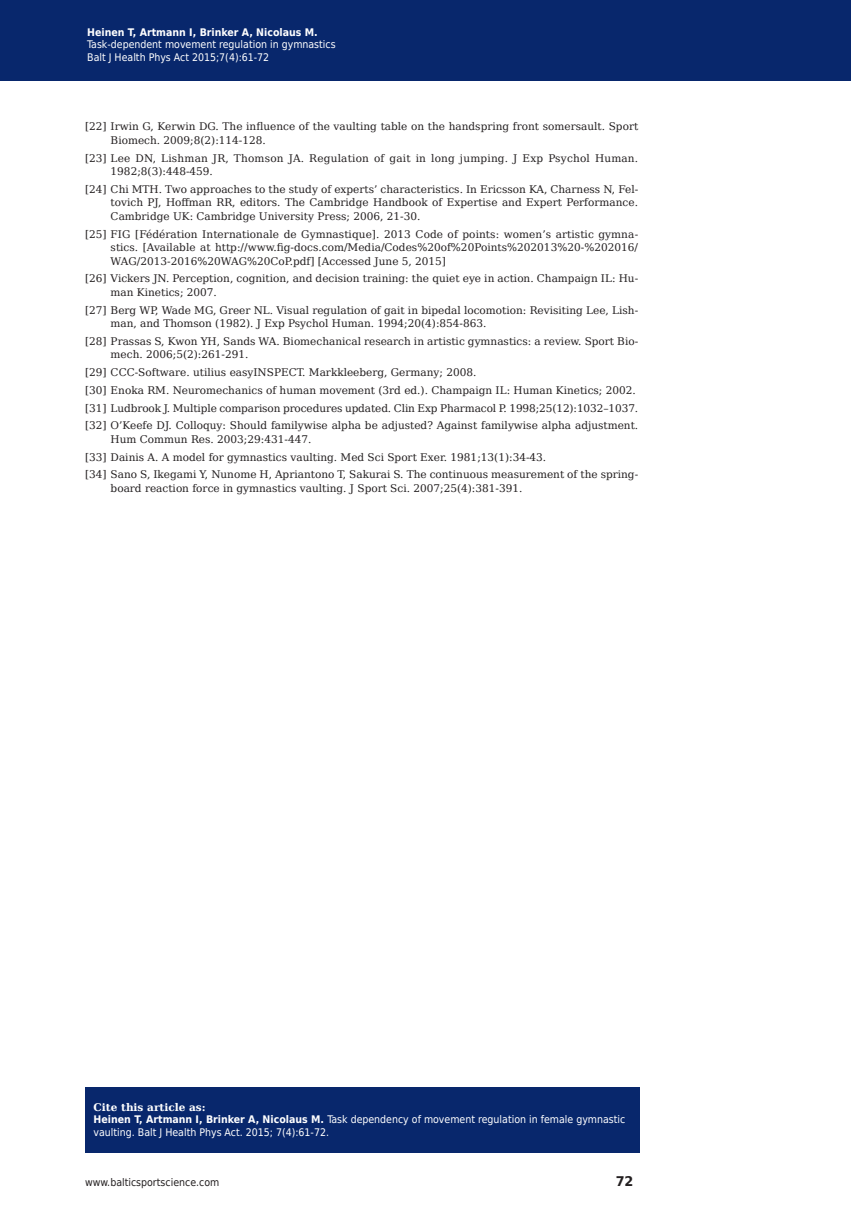
<style>
.page{position:relative;width:851px;height:1212px;background:#fff}
.page>*{position:absolute;margin:0;border:0;box-sizing:border-box;transform-origin:0 0}
.t1{font:700 13.35px "DejaVu Sans";color:#231f20;scale:.96 1}
.t2{font:10.5px/13.5px "DejaVu Serif";color:#231f20}
.t3{font:10.5px/12.6px "DejaVu Sans Condensed";color:#fff}
.t4{font:10.5px/13.5px "DejaVu Serif";letter-spacing:.02em;color:#231f20}
.t5{font:700 10.5px "DejaVu Sans Condensed";color:#fff}
.t6{font:10.5px "DejaVu Sans Condensed";color:#231f20}
.s1{font-family:"DejaVu Serif";font-weight:700}
.s2{font-weight:700}
</style>
<div class="page">
<div style="left:0;top:0;width:850px;height:80px;background:#08276c"></div>
<div style="left:85px;top:1086px;width:554px;height:66px;background:#08276c"></div>
<p class="t5" style="left:87px;top:23px;width:232px">Heinen T, Artmann I, Brinker A, Nicolaus M.</p>
<p class="t3" style="left:87px;top:38px;width:250px">Task-dependent movement regulation in gymnastics<br>Balt J Health Phys Act 2015;7(4):61-72</p>
<p class="t2" style="left:111px;top:120px;width:529px;text-indent:-26px">[22] Irwin G, Kerwin DG. The influence of the vaulting table on the handspring front somersault. Sport<br>Biomech. 2009;8(2):114-128.</p>
<p class="t4" style="left:111px;top:151px;width:529px;text-indent:-26px">[23] Lee DN, Lishman JR, Thomson JA. Regulation of gait in long jumping. J Exp Psychol Human.<br>1982;8(3):448-459.</p>
<p class="t2" style="left:111px;top:182px;width:529px;text-align:justify;text-indent:-26px">[24] Chi MTH. Two approaches to the study of experts’ characteristics. In Ericsson KA, Charness N, Fel&shy;tovich PJ, Hoffman RR, editors. The Cambridge Handbook of Expertise and Expert Performance.<br>Cambridge UK: Cambridge University Press; 2006, 21-30.</p>
<p class="t2" style="left:111px;top:227px;width:529px;text-align:justify;text-indent:-26px">[25] FIG [Fédération Internationale de Gymnastique]. 2013 Code of points: women’s artistic gymna&shy;stics. [Available at http://www.fig-docs.com/Media/Codes%20of%20Points%202013%20-%202016/ WAG/2013-2016%20WAG%20CoP.pdf] [Accessed June 5, 2015]</p>
<p class="t2" style="left:111px;top:272px;width:529px;text-indent:-26px">[26] Vickers JN. Perception, cognition, and decision training: the quiet eye in action. Champaign IL: Hu&shy;man Kinetics; 2007.</p>
<p class="t2" style="left:111px;top:303px;width:529px;text-indent:-26px">[27] Berg WP, Wade MG, Greer NL. Visual regulation of gait in bipedal locomotion: Revisiting Lee, Lish&shy;man, and Thomson (1982). J Exp Psychol Human. 1994;20(4):854-863.</p>
<p class="t2" style="left:111px;top:334px;width:529px;text-indent:-26px">[28] Prassas S, Kwon YH, Sands WA. Biomechanical research in artistic gymnastics: a review. Sport Bio&shy;mech. 2006;5(2):261-291.</p>
<p class="t2" style="left:85px;top:365px;width:393px">[29] CCC-Software. utilius easyINSPECT. Markkleeberg, Germany; 2008.</p>
<p class="t2" style="left:85px;top:383px;width:552px">[30] Enoka RM. Neuromechanics of human movement (3rd ed.). Champaign IL: Human Kinetics; 2002.</p>
<p class="t2" style="left:85px;top:401px;width:554px">[31] Ludbrook J. Multiple comparison procedures updated. Clin Exp Pharmacol P. 1998;25(12):1032–1037.</p>
<p class="t2" style="left:111px;top:419px;width:529px;text-indent:-26px">[32] O’Keefe DJ. Colloquy: Should familywise alpha be adjusted? Against familywise alpha adjustment.<br>Hum Commun Res. 2003;29:431-447.</p>
<p class="t2" style="left:85px;top:450px;width:462px">[33] Dainis A. A model for gymnastics vaulting. Med Sci Sport Exer. 1981;13(1):34-43.</p>
<p class="t2" style="left:111px;top:468px;width:529px;text-indent:-26px">[34] Sano S, Ikegami Y, Nunome H, Apriantono T, Sakurai S. The continuous measurement of the spring&shy;board reaction force in gymnastics vaulting. J Sport Sci. 2007;25(4):381-391.</p>
<p class="t3" style="left:94px;top:1100px;width:533px"><span class="s1">Cite this article as:<br></span><span class="s2">Heinen T, Artmann I, Brinker A, Nicolaus M.</span> Task dependency of movement regulation in female gymnastic vaulting. Balt J Health Phys Act. 2015; 7(4):61-72.</p>
<p class="t6" style="left:85px;top:1174px;width:136px">www.balticsportscience.com</p>
<p class="t1" style="left:615px;top:1170px;width:20px">72</p>
</div>
